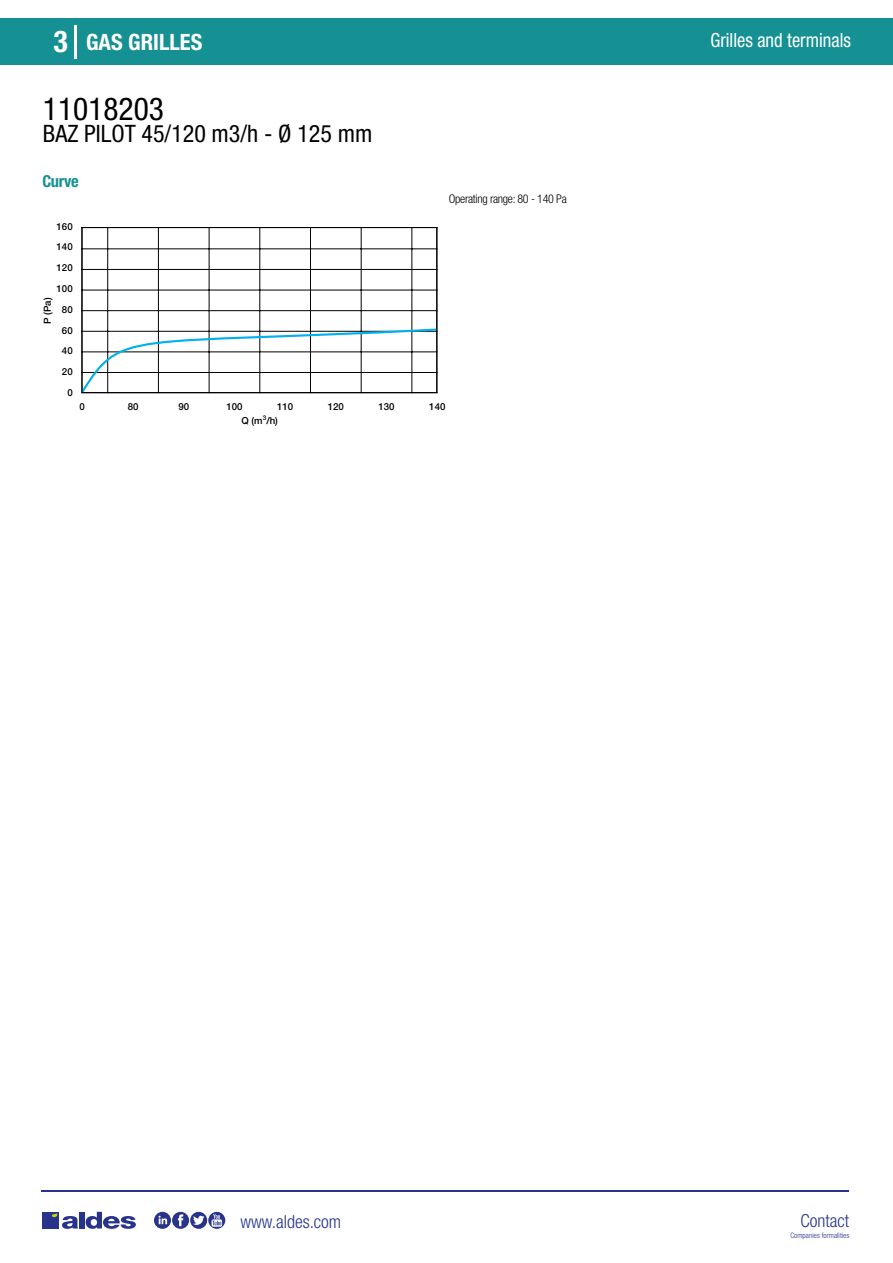
<style>
.page{position:relative;width:893px;height:1263px;background:#fff}
.page>*{position:absolute;margin:0;border:0;box-sizing:border-box;transform-origin:0 0}
.t1{font:condensed 31.5px "Helvetica Neue LT Std";color:#000}
.t2{font:700 condensed 30px "Helvetica Neue LT Std";color:#fff}
.t3{font:condensed 24px "Helvetica Neue LT Std";color:#000}
.t4{font:700 condensed 22.5px "Helvetica Neue LT Std";color:#fff}
.t5{font:condensed 19.5px "Helvetica Neue LT Std";color:#fff;scale:.95 1}
.t6{font:300 condensed 18px "Helvetica Neue";color:#28348b}
.t7{font:700 condensed 16.5px "Helvetica Neue LT Std";letter-spacing:-.025em;color:#169193}
.t8{font:300 condensed 12px "Helvetica Neue LT Std";letter-spacing:-.025em;color:#000}
.t9{font:500 9.75px "Helvetica Neue";color:#000}
.t10{font:300 condensed 7.5px "Helvetica Neue";color:#28348b}
</style>
<div class="page">
<div style="left:0;top:18px;width:893px;height:46px;background:#169193"></div>
<hr style="left:74px;top:25px;width:2px;height:33px;background:#fff">
<hr style="left:41px;top:1190px;width:808px;height:1px;background:#28348b">
<svg style="left:154px;top:1212px;width:71px;height:17px"></svg>
<div style="left:42px;top:1212px;width:17px;height:16px;background:#28348b"></div>
<div style="left:79px;top:1212px;width:5px;height:16px;background:#28348b"></div>
<svg style="left:86px;top:1212px;width:50px;height:17px"></svg>
<svg style="left:52px;top:1213px;width:26px;height:16px"></svg>
<hr style="left:82px;top:310px;width:355px;height:1px;background:#000">
<hr style="left:82px;top:290px;width:355px;height:1px;background:#000">
<hr style="left:82px;top:269px;width:355px;height:1px;background:#000">
<hr style="left:82px;top:249px;width:355px;height:1px;background:#000">
<hr style="left:361px;top:228px;width:1px;height:165px;background:#000">
<hr style="left:412px;top:228px;width:1px;height:165px;background:#000">
<hr style="left:158px;top:228px;width:1px;height:165px;background:#000">
<hr style="left:209px;top:228px;width:1px;height:165px;background:#000">
<hr style="left:107px;top:228px;width:1px;height:165px;background:#000">
<hr style="left:437px;top:228px;width:1px;height:165px;background:#000">
<hr style="left:260px;top:228px;width:1px;height:165px;background:#000">
<hr style="left:310px;top:228px;width:1px;height:165px;background:#000">
<svg style="left:81px;top:327px;width:357px;height:67px"></svg>
<div style="left:81px;top:227px;width:356px;height:166px;border:1px solid #000"></div>
<h2 class="t2" style="left:54px;top:24px;width:16px">3</h2>
<h3 class="t4" style="left:86px;top:28px;width:118px">GAS GRILLES</h3>
<h3 class="t5" style="left:710px;top:29px;width:149px">Grilles and terminals</h3>
<h1 class="t1" style="left:43px;top:91px;width:122px">11018203</h1>
<h3 class="t3" style="left:43px;top:120px;width:331px">BAZ PILOT 45/120 m3/h - Ø 125 mm</h3>
<h3 class="t7" style="left:43px;top:171px;width:38px">Curve</h3>
<p class="t9" style="left:57px;top:220px;width:18px">160</p>
<p class="t9" style="left:57px;top:241px;width:18px">140</p>
<p class="t9" style="left:57px;top:262px;width:18px">120</p>
<p class="t9" style="left:57px;top:283px;width:18px">100</p>
<p class="t9" style="left:42px;top:324px;width:28px;rotate:-90deg">P (Pa)</p>
<p class="t9" style="left:62px;top:303px;width:12px">80</p>
<p class="t9" style="left:62px;top:324px;width:12px">60</p>
<p class="t9" style="left:62px;top:345px;width:12px">40</p>
<p class="t9" style="left:62px;top:366px;width:12px">20</p>
<p class="t9" style="left:67px;top:387px;width:7px">0</p>
<p class="t8" style="left:449px;top:192px;width:119px">Operating range: 80 - 140 Pa</p>
<p class="t9" style="left:79px;top:400px;width:7px">0</p>
<p class="t9" style="left:128px;top:400px;width:12px">80</p>
<p class="t9" style="left:178px;top:400px;width:12px">90</p>
<p class="t9" style="left:226px;top:400px;width:18px">100</p>
<p class="t9" style="left:277px;top:400px;width:18px">110</p>
<p class="t9" style="left:328px;top:400px;width:18px">120</p>
<p class="t9" style="left:378px;top:400px;width:18px">130</p>
<p class="t9" style="left:429px;top:400px;width:18px">140</p>
<p class="t9" style="left:242px;top:414px;width:38px">Q (m<sup>3</sup>/h)</p>
<h3 class="t6" style="left:240px;top:1211px;width:102px">www.aldes.com</h3>
<h3 class="t6" style="left:800px;top:1211px;width:50px">Contact</h3>
<p class="t10" style="left:790px;top:1230px;width:60px">Companies formalities</p>
</div>
